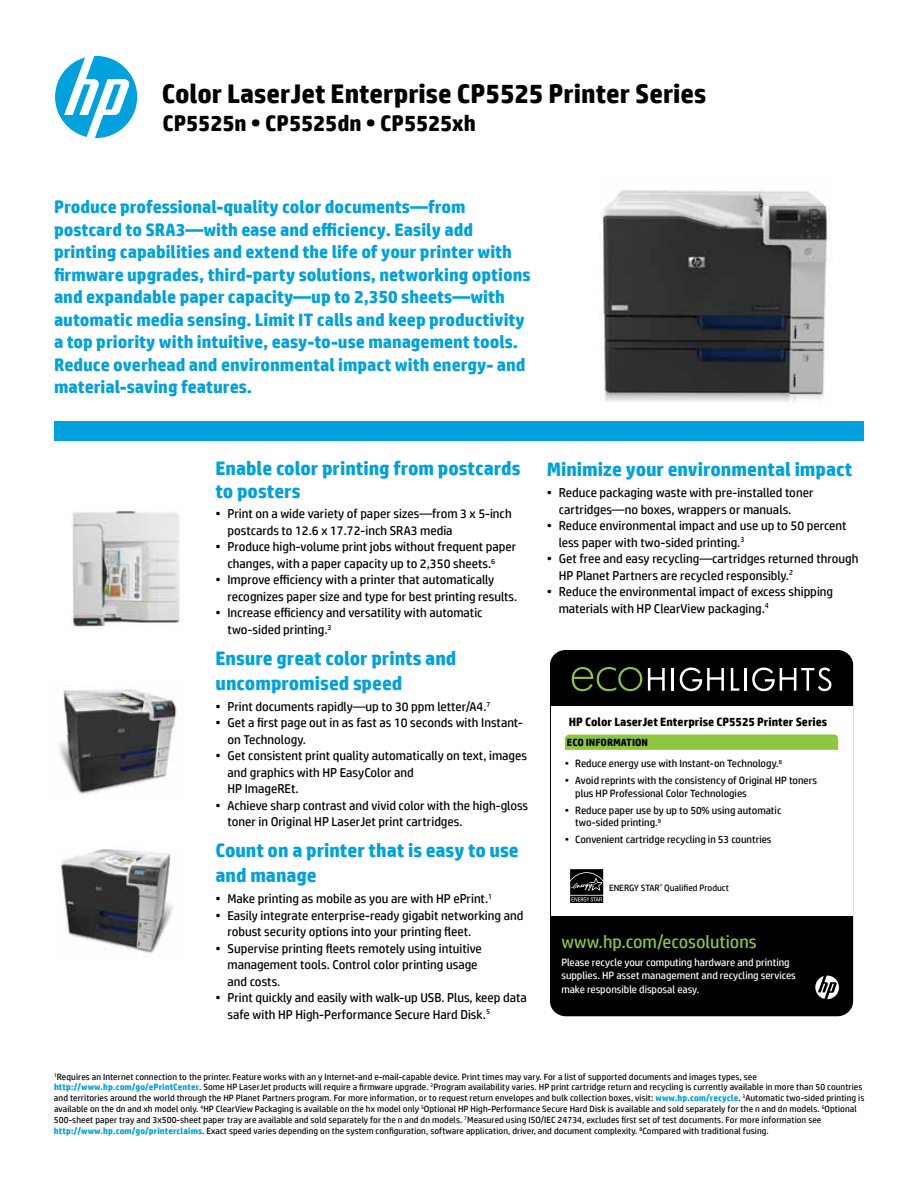
<style>
.page{position:relative;width:918px;height:1188px;background:#fff}
.page>*{position:absolute;margin:0;border:0;box-sizing:border-box;transform-origin:0 0}
.t1{font:700 27px "HP Simplified";color:#000}
.t2{font:700 22.5px "HP Simplified";color:#000}
.t3{font:700 19.5px/25.2px "HP Simplified";color:#00a1dd}
.t4{font:700 18px/22.5px "HP Simplified";color:#00a1dd}
.t5{font:18px "HP Simplified";color:#8dc63f}
.t6{font:12.75px/16.5px "HP Simplified";color:#000}
.t7{font:700 12px "HP Simplified";color:#000}
.t8{font:10.5px/12.6px "HP Simplified";color:#000}
.t9{font:10.5px/13.5px "HP Simplified";color:#fff}
.t10{font:700 10.5px "HP Simplified";color:#000}
.t11{font:9.15px "HP Simplified";color:#000}
.t12{font:9px/10.8px "HP Simplified";letter-spacing:.01em;color:#000}
.s1{font-weight:700;color:#00a1dd}
</style>
<div class="page">
<div style="left:54px;top:421px;width:810px;height:20px;background:#00a1dd"></div>
<div style="left:550px;top:650px;width:303px;height:366px;background:#000;border-radius:15px"></div>
<svg style="left:572px;top:667px;width:70px;height:24px"></svg>
<svg style="left:648px;top:668px;width:17px;height:23px"></svg>
<hr style="left:672px;top:668px;width:2px;height:23px;background:#fff">
<svg style="left:680px;top:668px;width:44px;height:23px"></svg>
<svg style="left:731px;top:668px;width:8px;height:23px"></svg>
<hr style="left:744px;top:668px;width:3px;height:23px;background:#fff">
<svg style="left:752px;top:668px;width:79px;height:23px"></svg>
<div style="left:551px;top:707px;width:301px;height:209px;background:#fff"></div>
<svg style="left:565px;top:734px;width:273px;height:16px;background:#91c847"></svg>
<img style="left:600px;top:190px;width:228px;height:212px">
<img style="left:71px;top:511px;width:109px;height:117px">
<img style="left:59px;top:685px;width:118px;height:110px">
<img style="left:59px;top:849px;width:114px;height:105px">
<svg style="left:55px;top:56px;width:82px;height:82px"></svg>
<svg style="left:570px;top:869px;width:34px;height:34px"></svg>
<svg style="left:815px;top:976px;width:24px;height:23px"></svg>
<h1 class="t1" style="left:162px;top:77px;width:546px">Color LaserJet Enterprise CP5525 Printer Series</h1>
<h2 class="t2" style="left:162px;top:110px;width:315px">CP5525n • CP5525dn • CP5525xh</h2>
<p class="t4" style="left:54px;top:196px;width:478px">Produce professional-quality color documents—from postcard to SRA3—with ease and efficiency. Easily add printing capabilities and extend the life of your printer with firmware upgrades, third-party solutions, networking options and expandable paper capacity—up to 2,350 sheets—with automatic media sensing. Limit IT calls and keep productivity a top priority with intuitive, easy-to-use management tools.<br>Reduce overhead and environmental impact with energy- and material-saving features.</p>
<h3 class="t3" style="left:216px;top:457px;width:307px;line-height:22.5px">Enable color printing from postcards to posters</h3>
<p class="t6" style="left:228px;top:505px;width:286px;text-indent:-12px">• Print on a wide variety of paper sizes—from 3 x 5-inch postcards to 12.6 x 17.72-inch SRA3 media</p>
<p class="t6" style="left:228px;top:538px;width:290px;text-indent:-12px">• Produce high-volume print jobs without frequent paper changes, with a paper capacity up to 2,350 sheets.<sup>6</sup></p>
<p class="t6" style="left:228px;top:571px;width:291px;text-indent:-12px">• Improve efficiency with a printer that automatically recognizes paper size and type for best printing results.</p>
<p class="t6" style="left:228px;top:604px;width:257px;text-indent:-12px">• Increase efficiency and versatility with automatic two-sided printing.<sup>3</sup></p>
<h3 class="t3" style="left:216px;top:645px;width:242px">Ensure great color prints and uncompromised speed</h3>
<p class="t6" style="left:216px;top:698px;width:277px">• Print documents rapidly—up to 30 ppm letter/A4.<sup>7</sup></p>
<p class="t6" style="left:228px;top:714px;width:297px;text-indent:-12px">• Get a first page out in as fast as 10 seconds with Instant&shy;on Technology.</p>
<p class="t6" style="left:228px;top:747px;width:301px;text-indent:-12px">• Get consistent print quality automatically on text, images and graphics with HP EasyColor and<br>HP ImageREt.</p>
<p class="t6" style="left:228px;top:797px;width:302px;text-indent:-12px">• Achieve sharp contrast and vivid color with the high-gloss toner in Original HP LaserJet print cartridges.</p>
<h3 class="t3" style="left:216px;top:838px;width:305px">Count on a printer that is easy to use and manage</h3>
<p class="t6" style="left:216px;top:890px;width:278px">• Make printing as mobile as you are with HP ePrint.<sup>1</sup></p>
<p class="t6" style="left:228px;top:907px;width:297px;text-indent:-12px">• Easily integrate enterprise-ready gigabit networking and robust security options into your printing fleet.</p>
<p class="t6" style="left:228px;top:940px;width:256px;text-indent:-12px">• Supervise printing fleets remotely using intuitive management tools. Control color printing usage and costs.</p>
<p class="t6" style="left:228px;top:989px;width:301px;text-indent:-12px">• Print quickly and easily with walk-up USB. Plus, keep data safe with HP High-Performance Secure Hard Disk.<sup>5</sup></p>
<h3 class="t3" style="left:547px;top:457px;width:307px">Minimize your environmental impact</h3>
<p class="t6" style="left:559px;top:484px;width:256px;text-indent:-12px">• Reduce packaging waste with pre-installed toner cartridges—no boxes, wrappers or manuals.</p>
<p class="t6" style="left:559px;top:517px;width:289px;text-indent:-12px">• Reduce environmental impact and use up to 50 percent less paper with two-sided printing.<sup>3</sup></p>
<p class="t6" style="left:559px;top:550px;width:301px;text-indent:-12px">• Get free and easy recycling—cartridges returned through<br>HP Planet Partners are recycled responsibly.<sup>2</sup></p>
<p class="t6" style="left:559px;top:583px;width:276px;text-indent:-12px">• Reduce the environmental impact of excess shipping materials with HP ClearView packaging.<sup>4</sup></p>
<p class="t7" style="left:569px;top:715px;width:260px">HP Color LaserJet Enterprise CP5525 Printer Series</p>
<p class="t10" style="left:567px;top:737px;width:83px">ECO INFORMATION</p>
<p class="t8" style="left:565px;top:757px;width:219px">• Reduce energy use with Instant-on Technology.<sup>8</sup></p>
<p class="t8" style="left:575px;top:774px;width:243px;text-indent:-10px">• Avoid reprints with the consistency of Original HP toners plus HP Professional Color Technologies</p>
<p class="t8" style="left:575px;top:803px;width:208px;text-indent:-10px">• Reduce paper use by up to 50% using automatic two-sided printing.<sup>9</sup></p>
<p class="t8" style="left:565px;top:833px;width:208px">• Convenient cartridge recycling in 53 countries</p>
<p class="t11" style="left:609px;top:883px;width:121px">ENERGY STAR<sup>®</sup> Qualified Product</p>
<h3 class="t5" style="left:561px;top:931px;width:197px">www.hp.com/ecosolutions</h3>
<p class="t9" style="left:561px;top:955px;width:236px">Please recycle your computing hardware and printing supplies. HP asset management and recycling services make responsible disposal easy.</p>
<p class="t12" style="left:54px;top:1071px;width:812px"><sup>1</sup>Requires an Internet connection to the printer. Feature works with an y Internet-and e-mail-capable device. Print times may vary. For a list of supported documents and images types, see <span class="s1">http://www.hp.com/go/ePrintCenter</span>. Some HP LaserJet products will require a firmware upgrade. <sup>2</sup>Program availability varies. HP print cartridge return and recycling is currently available in more than 50 countries and territories around the world through the HP Planet Partners program. For more information, or to request return envelopes and bulk collection boxes, visit: <span class="s1">www.hp.com/recycle</span>. <sup>3</sup>Automatic two-sided printing is available on the dn and xh model only. <sup>4</sup>HP ClearView Packaging is available on the hx model only<sup>.</sup> <sup>5</sup>Optional HP High-Performance Secure Hard Disk is available and sold separately for the n and dn models. <sup>6</sup>Optional 500-sheet paper tray and 3x500-sheet paper tray are available and sold separately for the n and dn models. <sup>7</sup>Measured using ISO/IEC 24734, excludes first set of test documents. For more information see <span class="s1">http://www.hp.com/go/printerclaims</span>. Exact speed varies depending on the system configuration, software application, driver, and document complexity. <sup>8</sup>Compared with traditional fusing.</p>
</div>
